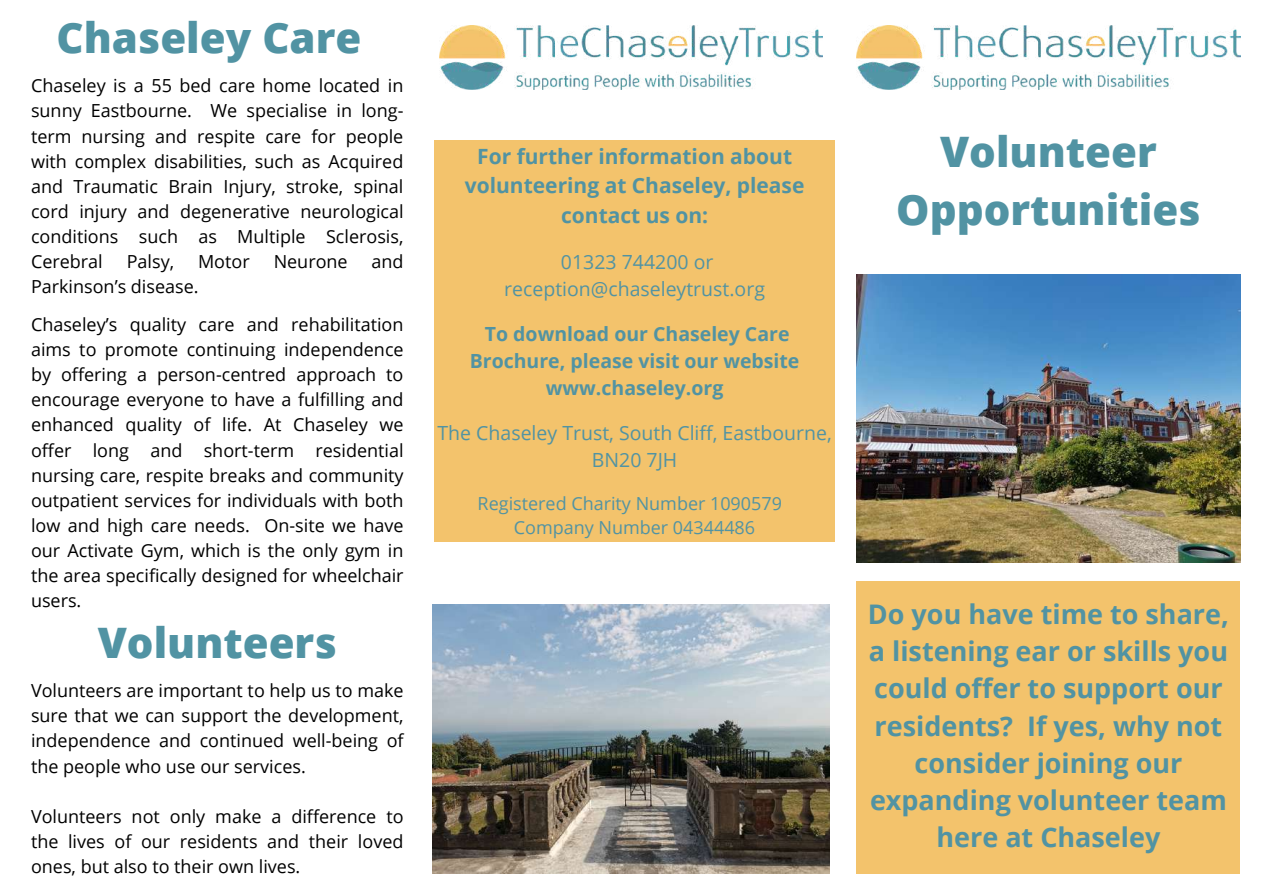
<style>
.page{position:relative;width:1263px;height:894px;background:#fff}
.page>*{position:absolute;margin:0;border:0;box-sizing:border-box;transform-origin:0 0}
.t1{font:800 42px/58.5px "Open Sans";color:#5193a3;text-align:center}
.t2{font:700 27px/37px "Open Sans";color:#5193a3;text-align:center}
.t3{font:700 21px/29.2px "Open Sans";color:#5193a3;text-align:center}
.t4{font:19.5px/27px "Open Sans";color:#5193a3;text-align:center}
.t5{font:700 19.5px/27px "Open Sans";color:#5193a3;text-align:center}
.t6{font:18px/25px "Open Sans";color:#000;text-align:justify}
.t7{font:18px/24.8px "Open Sans";color:#5193a3;text-align:center}
</style>
<div class="page">
<img style="left:857px;top:25px;width:383px;height:64px">
<div style="left:857px;top:581px;width:383px;height:292px;background:#f3c36c"></div>
<img style="left:857px;top:274px;width:383px;height:288px">
<div style="left:435px;top:140px;width:400px;height:402px;background:#f3c36c"></div>
<img style="left:439px;top:25px;width:384px;height:64px">
<img style="left:433px;top:604px;width:397px;height:269px">
<h1 class="t1" style="left:56px;top:7px;width:306px">Chaseley Care</h1>
<p class="t6" style="left:31px;top:73px;width:374px">Chaseley is a 55 bed care home located in sunny Eastbourne. We specialise in long&shy;term nursing and respite care for people with complex disabilities, such as Acquired and Traumatic Brain Injury, stroke, spinal cord injury and degenerative neurological conditions such as Multiple Sclerosis, Cerebral</p>
<p class="t6" style="left:127px;top:249px;width:49px">Palsy,</p>
<p class="t6" style="left:198px;top:249px;width:53px">Motor</p>
<p class="t6" style="left:274px;top:249px;width:76px">Neurone</p>
<p class="t6" style="left:372px;top:249px;width:34px">and</p>
<p class="t6" style="left:31px;top:267px;width:374px;line-height:37.5px">Parkinson’s disease.<br>Chaseley’s quality care and rehabilitation</p>
<p class="t6" style="left:31px;top:336px;width:374px">aims to promote continuing independence by offering a person-centred approach to encourage everyone to have a fulfilling and enhanced quality of life. At Chaseley we offer long and short-term residential nursing care, respite breaks and community outpatient services for individuals with both low and high care needs. On-site we have our Activate Gym, which is the only gym in the area specifically designed for wheelchair users.</p>
<h1 class="t1" style="left:98px;top:612px;width:240px">Volunteers</h1>
<p class="t6" style="left:31px;top:677px;width:374px">Volunteers are important to help us to make sure that we can support the development, independence and continued well-being of the people who use our services.</p>
<p class="t6" style="left:31px;top:803px;width:374px">Volunteers not only make a difference to the lives of our residents and their loved ones, but also to their own lives.</p>
<p class="t3" style="left:465px;top:141px;width:341px">For further information about volunteering at Chaseley, please contact us on:</p>
<p class="t4" style="left:504px;top:247px;width:262px">01323 744200 or reception@chaseleytrust.org</p>
<p class="t5" style="left:470px;top:319px;width:331px">To download our Chaseley Care<br>Brochure, please visit our website www.chaseley.org</p>
<p class="t4" style="left:438px;top:418px;width:396px">The Chaseley Trust, South Cliff, Eastbourne,<br>BN20 7JH</p>
<p class="t7" style="left:478px;top:490px;width:306px">Registered Charity Number 1090579<br>Company Number 04344486</p>
<h1 class="t1" style="left:896px;top:121px;width:306px">Volunteer<br>Opportunities</h1>
<h2 class="t2" style="left:868px;top:595px;width:362px">Do you have time to share, a listening ear or skills you could offer to support our residents? If yes, why not consider joining our expanding volunteer team here at Chaseley</h2>
</div>
